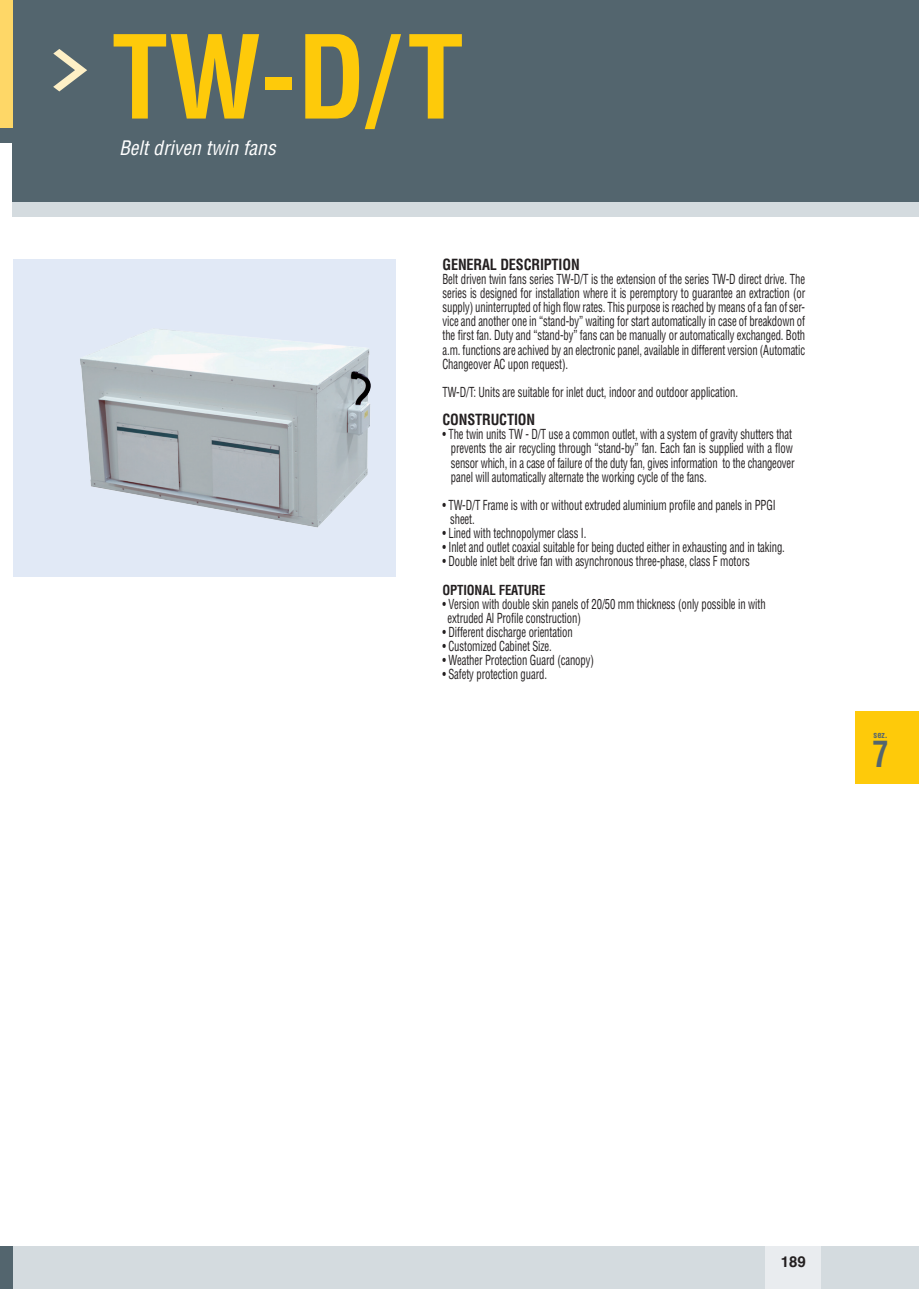
<style>
.page{position:relative;width:919px;height:1289px;background:#fff}
.page>*{position:absolute;margin:0;border:0;box-sizing:border-box;transform-origin:0 0}
.t1{font:700 condensed 112.5px "Helvetica LT Std";color:#feca0a}
.t2{font:700 condensed 35.55px "Helvetica LT Std";color:#53656e;scale:.91 1}
.t3{font:italic condensed 19.5px "Helvetica LT Std";color:#fff}
.t4{font:700 condensed 15px "Helvetica LT Std";letter-spacing:-.01em;color:#231f20;scale:.95 1}
.t5{font:700 15px "Helvetica";color:#231f20}
.t6{font:condensed 13.5px/14.1px "Helvetica LT Std";letter-spacing:-.01em;color:#231f20;scale:.79 1}
.t7{font:700 condensed 13.5px "Helvetica LT Std";letter-spacing:-.01em;color:#231f20;scale:.95 1}
.t8{font:700 condensed 8.85px "Helvetica LT Std";color:#53656e;scale:.96 1}
</style>
<div class="page">
<div style="left:13px;top:0;width:905px;height:202px;background:#53656e"></div>
<div style="left:13px;top:202px;width:905px;height:15px;background:#d4dbdf"></div>
<div style="left:13px;top:1246px;width:905px;height:42px;background:#d4dbdf"></div>
<div style="left:765px;top:1246px;width:56px;height:42px;background:#e9ecef"></div>
<svg style="left:53px;top:49px;width:34px;height:42px"></svg>
<div style="left:0;top:0;width:13px;height:128px;background:#fed767"></div>
<div style="left:0;top:128px;width:13px;height:14px;background:#53656e"></div>
<div style="left:0;top:1246px;width:13px;height:42px;background:#53656e"></div>
<div style="left:13px;top:259px;width:382px;height:317px;background:#e1e9f6"></div>
<img style="left:80px;top:329px;width:291px;height:199px">
<div style="left:855px;top:711px;width:63px;height:73px;background:#feca0a"></div>
<h1 class="t1" style="left:112px;top:7px;width:353px">TW-D/ T</h1>
<h3 class="t3" style="left:119px;top:136px;width:159px">Belt driven twin fans</h3>
<p class="t4" style="left:442px;top:255px;width:144px">GENERAL DESCRIPTION</p>
<p class="t6" style="left:442px;top:272px;width:460px;text-align:justify">Belt driven twin fans series TW-D/T is the extension of the series TW-D direct drive. The series is designed for installation where it is peremptory to guarantee an extraction (or supply) uninterrupted of high flow rates. This purpose is reached by means of a fan of ser&shy;vice and another one in “stand-by” waiting for start automatically in case of breakdown of the first fan. Duty and “stand-by” fans can be manually or automatically exchanged. Both a.m. functions are achived by an electronic panel, available in different version (Automatic Changeover AC upon request).</p>
<p class="t6" style="left:442px;top:385px;width:375px">TW-D/T: Units are suitable for inlet duct, indoor and outdoor application.</p>
<p class="t4" style="left:442px;top:410px;width:97px">CONSTRUCTION</p>
<p class="t6" style="left:451px;top:427px;width:436px;text-indent:-8px">• The twin units TW - D/T use a common outlet, with a system of gravity shutters that prevents the air recycling through “stand-by” fan. Each fan is supplied with a flow sensor which, in a case of failure of the duty fan, gives information to the changeover panel will automatically alternate the working cycle of the fans.</p>
<p class="t6" style="left:450px;top:498px;width:413px;text-indent:-8px">• TW-D/T Frame is with or without extruded aluminium profile and panels in PPGI sheet.</p>
<p class="t6" style="left:442px;top:526px;width:184px">• Lined with technopolymer class I.</p>
<p class="t6" style="left:442px;top:540px;width:435px">• Inlet and outlet coaxial suitable for being ducted either in exhausting and in taking.</p>
<p class="t6" style="left:442px;top:554px;width:390px">• Double inlet belt drive fan with asynchronous three-phase, class F motors</p>
<p class="t7" style="left:442px;top:581px;width:16px">OPTIO</p>
<p class="t7" style="left:474px;top:581px;width:68px">NAL FEATURE</p>
<p class="t6" style="left:447px;top:596px;width:404px;text-indent:-5px">• Version with double skin panels of 20/50 mm thickness (only possible in with extruded Al Profile construction)</p>
<p class="t6" style="left:442px;top:625px;width:166px">• Different discharge orientation</p>
<p class="t6" style="left:442px;top:639px;width:140px">• Customized Cabinet Size.</p>
<p class="t6" style="left:442px;top:653px;width:193px">• Weather Protection Guard (canopy)</p>
<p class="t6" style="left:442px;top:667px;width:134px">• Safety protection guard.</p>
<p class="t8" style="left:873px;top:728px;width:16px">SEZ.</p>
<h2 class="t2" style="left:872px;top:732px;width:19px">7</h2>
<p class="t5" style="left:780px;top:1249px;width:27px">189</p>
</div>
